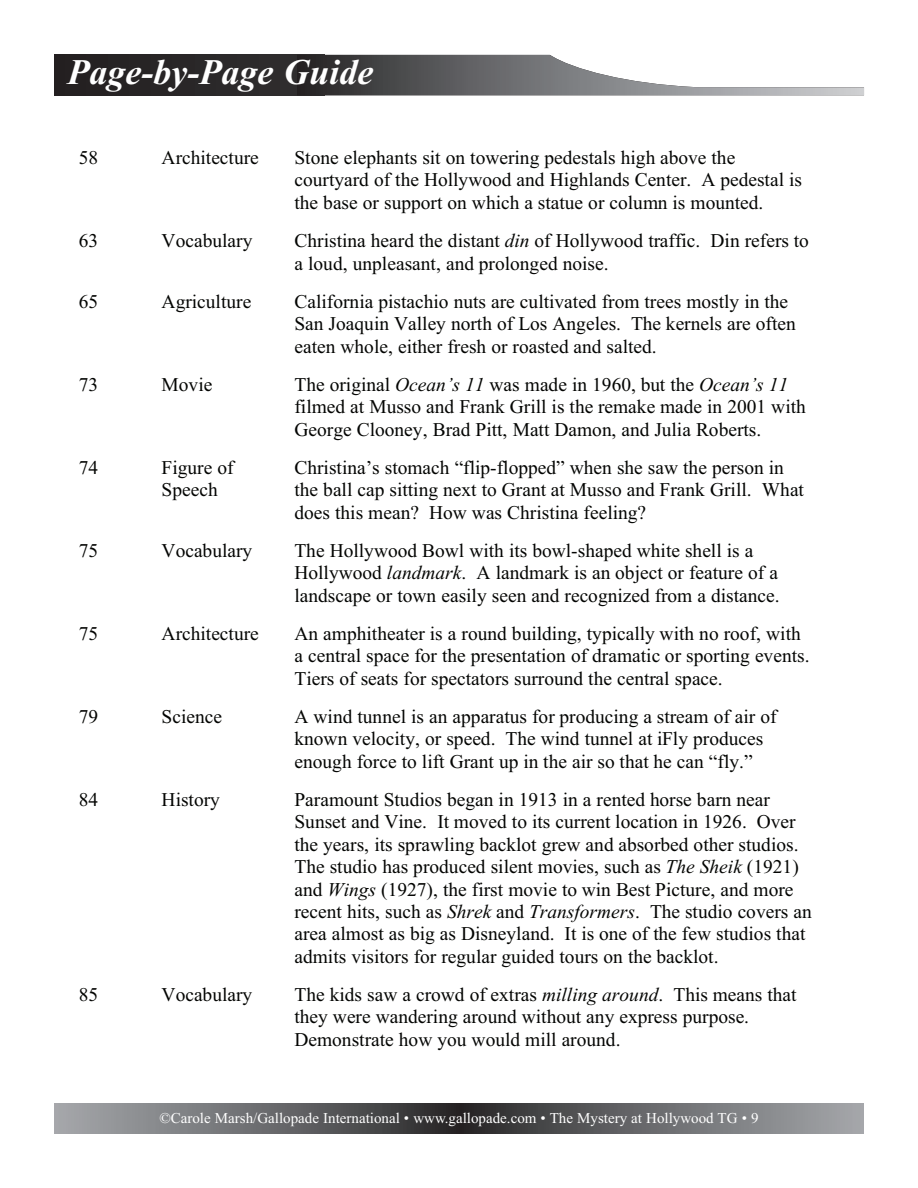
<style>
.page{position:relative;width:918px;height:1188px;background:#fff}
.page>*{position:absolute;margin:0;border:0;box-sizing:border-box;transform-origin:0 0}
.t1{font:36px "Times New Roman PS Bold Italic MT OTF";color:#fff}
.t2{font:19.5px/22.4px "Times New Roman PSMT+T42+KSJDOO";color:#040503}
.t3{font:15px "Times New Roman";color:#fff}
.s1{font-family:"Times New Roman PS Italic MT+T42+NCSSVR"}
</style>
<div class="page">
<div style="left:457px;top:1104px;width:407px;height:30px;background:linear-gradient(to right,#2a292a,#a9abaf)"></div>
<div style="left:54px;top:1104px;width:408px;height:30px;background:linear-gradient(to right,#a9acaf,#2b292a)"></div>
<div style="left:54px;top:55px;width:270px;height:40px;background:#282526"></div>
<svg style="left:324px;top:55px;width:540px;height:40px"></svg>
<h1 class="t1" style="left:68px;top:60px;width:307px">Page-by-Page Guide</h1>
<p class="t2" style="left:79px;top:148px;width:21px">58</p>
<p class="t2" style="left:162px;top:148px;width:99px">Architecture</p>
<p class="t2" style="left:294px;top:148px;width:509px">Stone elephants sit on towering pedestals high above the courtyard of the Hollywood and Highlands Center. A pedestal is the base or support on which a statue or column is mounted.</p>
<p class="t2" style="left:79px;top:231px;width:21px">63</p>
<p class="t2" style="left:162px;top:231px;width:92px">Vocabulary</p>
<p class="t2" style="left:294px;top:231px;width:516px">Christina heard the distant <span class="s1">din</span> of Hollywood traffic. Din refers to a loud, unpleasant, and prolonged noise.</p>
<p class="t2" style="left:79px;top:292px;width:21px">65</p>
<p class="t2" style="left:162px;top:292px;width:91px">Agriculture</p>
<p class="t2" style="left:294px;top:292px;width:503px">California pistachio nuts are cultivated from trees mostly in the<br>San Joaquin Valley north of Los Angeles. The kernels are often eaten whole, either fresh or roasted and salted.</p>
<p class="t2" style="left:79px;top:375px;width:21px">73</p>
<p class="t2" style="left:162px;top:375px;width:52px">Movie</p>
<p class="t2" style="left:294px;top:375px;width:513px">The original <span class="s1">Ocean’s 11</span> was made in 1960, but the <span class="s1">Ocean’s 11 </span>filmed at Musso and Frank Grill is the remake made in 2001 with<br>George Clooney, Brad Pitt, Matt Damon, and Julia Roberts.</p>
<p class="t2" style="left:79px;top:458px;width:21px">74</p>
<p class="t2" style="left:162px;top:458px;width:73px">Figure of<br>Speech</p>
<p class="t2" style="left:294px;top:458px;width:511px">Christina’s stomach “flip-flopped” when she saw the person in the ball cap sitting next to Grant at Musso and Frank Grill. What does this mean? How was Christina feeling?</p>
<p class="t2" style="left:79px;top:541px;width:21px">75</p>
<p class="t2" style="left:162px;top:541px;width:92px">Vocabulary</p>
<p class="t2" style="left:294px;top:541px;width:487px">The Hollywood Bowl with its bowl-shaped white shell is a<br>Hollywood <span class="s1">landmark</span>. A landmark is an object or feature of a landscape or town easily seen and recognized from a distance.</p>
<p class="t2" style="left:79px;top:624px;width:21px">75</p>
<p class="t2" style="left:162px;top:624px;width:99px">Architecture</p>
<p class="t2" style="left:294px;top:624px;width:517px">An amphitheater is a round building, typically with no roof, with a central space for the presentation of dramatic or sporting events.<br>Tiers of seats for spectators surround the central space.</p>
<p class="t2" style="left:79px;top:707px;width:21px">79</p>
<p class="t2" style="left:162px;top:707px;width:62px">Science</p>
<p class="t2" style="left:294px;top:707px;width:484px">A wind tunnel is an apparatus for producing a stream of air of known velocity, or speed. The wind tunnel at iFly produces enough force to lift Grant up in the air so that he can “fly.”</p>
<p class="t2" style="left:79px;top:790px;width:21px">84</p>
<p class="t2" style="left:162px;top:790px;width:60px">History</p>
<p class="t2" style="left:294px;top:790px;width:519px">Paramount Studios began in 1913 in a rented horse barn near Sunset and Vine. It moved to its current location in 1926. Over the years, its sprawling backlot grew and absorbed other studios.<br>The studio has produced silent movies, such as <span class="s1">The Sheik</span> (1921) and <span class="s1">Wings</span> (1927), the first movie to win Best Picture, and more recent hits, such as <span class="s1">Shrek</span> and <span class="s1">Transformers</span>. The studio covers an area almost as big as Disneyland. It is one of the few studios that admits visitors for regular guided tours on the backlot.</p>
<p class="t2" style="left:79px;top:985px;width:21px">85</p>
<p class="t2" style="left:162px;top:985px;width:92px">Vocabulary</p>
<p class="t2" style="left:294px;top:985px;width:504px">The kids saw a crowd of extras <span class="s1">milling around</span>. This means that they were wandering around without any express purpose.<br>Demonstrate how you would mill around.</p>
<p class="t3" style="left:159px;top:1113px;width:601px">©Carole Marsh/Gallopade International • www.gallopade.com • The Mystery at Hollywood TG • 9</p>
</div>
